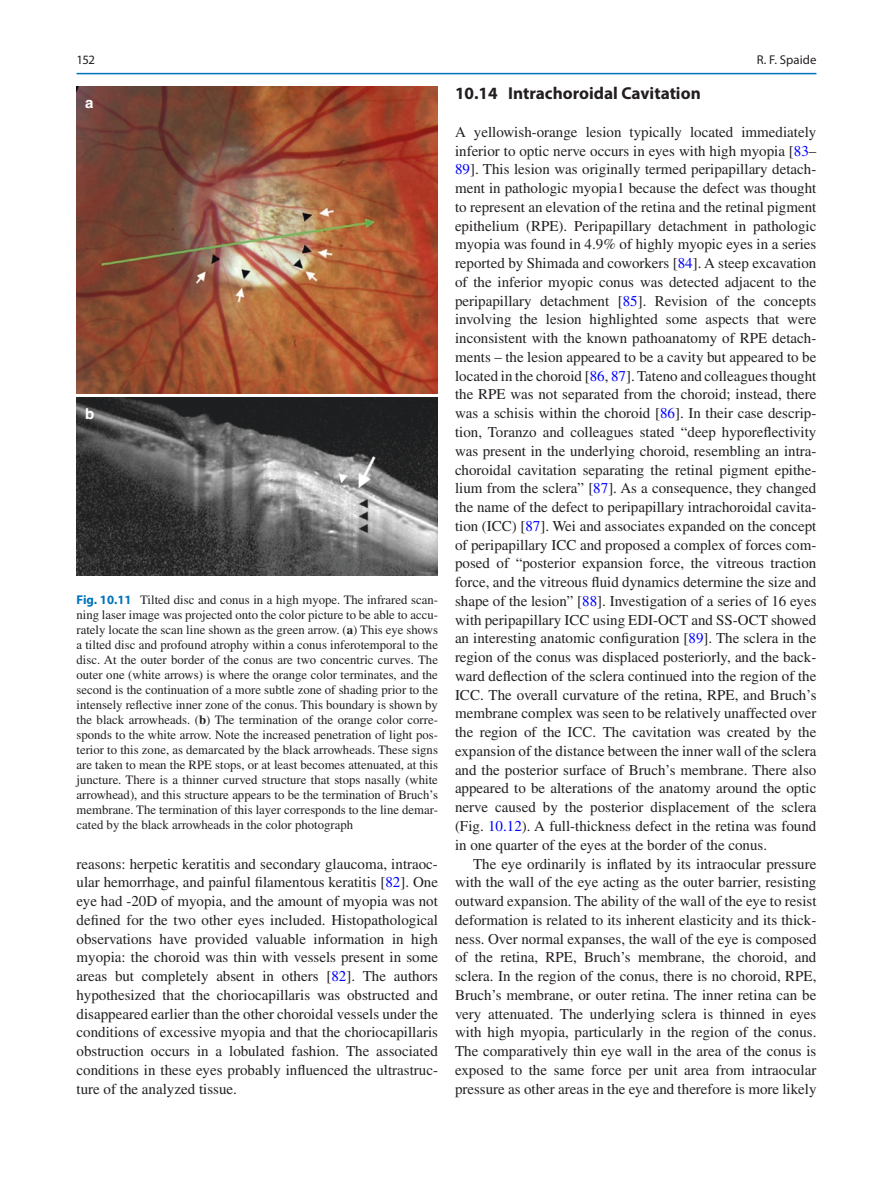
<style>
.page{position:relative;width:893px;height:1187px;background:#fff}
.page>*{position:absolute;margin:0;border:0;box-sizing:border-box;transform-origin:0 0}
.t1{font:700 17.25px "Myriad Pro";color:#231f20}
.t2{font:15px/18.8px "Times LT Std";color:#231f20;text-align:justify}
.t3{font:700 15px "Helvetica";color:#fff}
.t4{font:12.75px/15px "Times LT Std";color:#231f20;text-align:justify}
.t5{font:12.75px "Myriad Pro Regular 2";letter-spacing:.01em;color:#231f20}
.t6{font:12.75px "Myriad Pro";color:#231f20}
.s1{font-family:"Myriad Pro";font-weight:700;color:#0073bc}
.s2{font-weight:700}
.s3{color:#00f}
</style>
<div class="page">
<img style="left:77px;top:87px;width:361px;height:306px">
<img style="left:77px;top:397px;width:361px;height:178px">
<hr style="left:77px;top:73px;width:739px;height:1px;background:#0073bc">
<p class="t6" style="left:77px;top:52px;width:20px">152</p>
<p class="t3" style="left:85px;top:94px;width:10px">a</p>
<p class="t3" style="left:85px;top:404px;width:11px">b</p>
<p class="t4" style="left:77px;top:592px;width:363px"><span class="s1">Fig. 10.11</span> Tilted disc and conus in a high myope. The infrared scan&shy;ning laser image was projected onto the color picture to be able to accu&shy;rately locate the scan line shown as the green arrow. (<span class="s2">a</span>) This eye shows a tilted disc and profound atrophy within a conus inferotemporal to the disc. At the outer border of the conus are two concentric curves. The outer one (white arrows) is where the orange color terminates, and the second is the continuation of a more subtle zone of shading prior to the intensely reflective inner zone of the conus. This boundary is shown by the black arrowheads. (<span class="s2">b</span>) The termination of the orange color corre&shy;sponds to the white arrow. Note the increased penetration of light pos&shy;terior to this zone, as demarcated by the black arrowheads. These signs are taken to mean the RPE stops, or at least becomes attenuated, at this juncture. There is a thinner curved structure that stops nasally (white arrowhead), and this structure appears to be the termination of Bruch’s membrane. The termination of this layer corresponds to the line demar&shy;cated by the black arrowheads in the color photograph</p>
<p class="t2" style="left:77px;top:854px;width:363px">reasons: herpetic keratitis and secondary glaucoma, intraoc&shy;ular hemorrhage, and painful filamentous keratitis [<span class="s3">82</span>]. One eye had -20D of myopia, and the amount of myopia was not defined for the two other eyes included. Histopathological observations have provided valuable information in high myopia: the choroid was thin with vessels present in some areas but completely absent in others [<span class="s3">82</span>]. The authors hypothesized that the choriocapillaris was obstructed and disappeared earlier than the other choroidal vessels under the conditions of excessive myopia and that the choriocapillaris obstruction occurs in a lobulated fashion. The associated conditions in these eyes probably influenced the ultrastruc&shy;ture of the analyzed tissue.</p>
<p class="t5" style="left:757px;top:52px;width:61px">R. F. Spaide</p>
<p class="t1" style="left:455px;top:82px;width:247px">10.14 Intrachoroidal Cavitation</p>
<p class="t2" style="left:455px;top:122px;width:363px">A yellowish-orange lesion typically located immediately inferior to optic nerve occurs in eyes with high myopia [<span class="s3">83</span>– <span class="s3">89</span>]. This lesion was originally termed peripapillary detach&shy;ment in pathologic myopia1 because the defect was thought to represent an elevation of the retina and the retinal pigment epithelium (RPE). Peripapillary detachment in pathologic myopia was found in 4.9% of highly myopic eyes in a series reported by Shimada and coworkers [<span class="s3">84</span>]. A steep excavation of the inferior myopic conus was detected adjacent to the peripapillary detachment [<span class="s3">85</span>]. Revision of the concepts involving the lesion highlighted some aspects that were inconsistent with the known pathoanatomy of RPE detach&shy;ments – the lesion appeared to be a cavity but appeared to be located in the choroid [<span class="s3">86</span>, <span class="s3">87</span>]. Tateno and colleagues thought the RPE was not separated from the choroid; instead, there was a schisis within the choroid [<span class="s3">86</span>]. In their case descrip&shy;tion, Toranzo and colleagues stated “deep hyporeflectivity was present in the underlying choroid, resembling an intra&shy;choroidal cavitation separating the retinal pigment epithe&shy;lium from the sclera” [<span class="s3">87</span>]. As a consequence, they changed the name of the defect to peripapillary intrachoroidal cavita&shy;tion (ICC) [<span class="s3">87</span>]. Wei and associates expanded on the concept of peripapillary ICC and proposed a complex of forces com&shy;posed of “posterior expansion force, the vitreous traction force, and the vitreous fluid dynamics determine the size and shape of the lesion” [<span class="s3">88</span>]. Investigation of a series of 16 eyes with peripapillary ICC using EDI-OCT and SS-OCT showed an interesting anatomic configuration [<span class="s3">89</span>]. The sclera in the region of the conus was displaced posteriorly, and the back&shy;ward deflection of the sclera continued into the region of the ICC. The overall curvature of the retina, RPE, and Bruch’s membrane complex was seen to be relatively unaffected over the region of the ICC. The cavitation was created by the expansion of the distance between the inner wall of the sclera and the posterior surface of Bruch’s membrane. There also appeared to be alterations of the anatomy around the optic nerve caused by the posterior displacement of the sclera (Fig. <span class="s3">10.12</span>). A full-thickness defect in the retina was found in one quarter of the eyes at the border of the conus.</p>
<p class="t2" style="left:455px;top:854px;width:363px;text-indent:18px">The eye ordinarily is inflated by its intraocular pressure with the wall of the eye acting as the outer barrier, resisting outward expansion. The ability of the wall of the eye to resist deformation is related to its inherent elasticity and its thick&shy;ness. Over normal expanses, the wall of the eye is composed of the retina, RPE, Bruch’s membrane, the choroid, and sclera. In the region of the conus, there is no choroid, RPE, Bruch’s membrane, or outer retina. The inner retina can be very attenuated. The underlying sclera is thinned in eyes with high myopia, particularly in the region of the conus.<br>The comparatively thin eye wall in the area of the conus is exposed to the same force per unit area from intraocular pressure as other areas in the eye and therefore is more likely</p>
</div>
